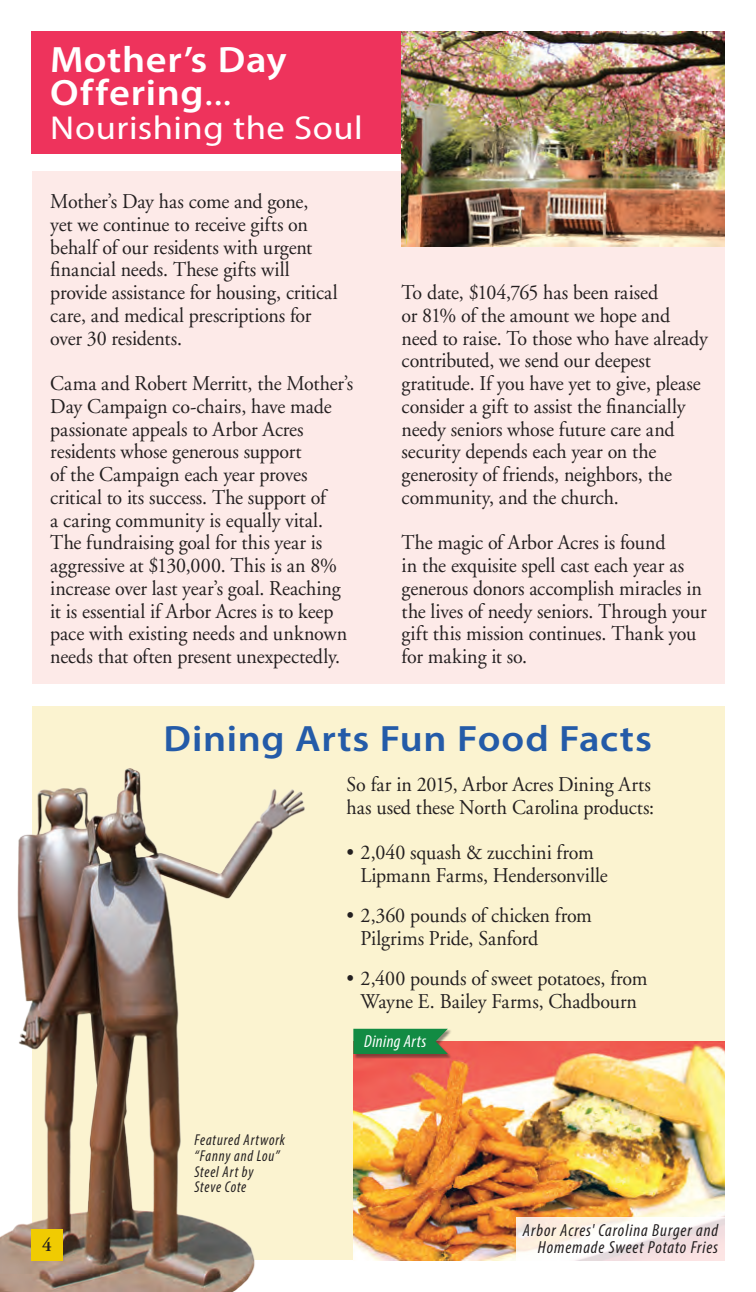
<style>
.page{position:relative;width:756px;height:1292px;background:#fff}
.page>*{position:absolute;margin:0;border:0;box-sizing:border-box;transform-origin:0 0}
.t1{font:600 36.75px/33.2px "Myriad Pro";letter-spacing:.015em;color:#fff;scale:1.1 1}
.t2{font:600 36.75px "Myriad Pro";letter-spacing:.015em;color:#245ba8;scale:1.1 1}
.t3{font:33.25px "Myriad Pro";letter-spacing:.015em;color:#fff;scale:1.1 1}
.t4{font:21px/22.8px "Adobe Garamond";letter-spacing:-.005em;color:#231f20;scale:.95 1}
.t5{font:600 19.25px "Adobe Garamond";color:#231f20}
.t6{font:italic condensed 17.5px/17.5px "Myriad Pro";letter-spacing:.05em;color:#231f20;text-align:right}
.t7{font:italic condensed 17.5px "Myriad Pro";letter-spacing:.025em;color:#fff}
.t8{font:italic condensed 15.75px/15.8px "Myriad Pro";letter-spacing:.05em;color:#231f20;scale:.95 1}
.s1{font-weight:400}
</style>
<div class="page">
<div style="left:32px;top:172px;width:693px;height:512px;background:#fdeae8"></div>
<div style="left:32px;top:32px;width:692px;height:122px;background:#ee335c"></div>
<div style="left:32px;top:706px;width:693px;height:554px;background:#fbf3d0"></div>
<img style="left:0;top:768px;width:305px;height:524px">
<div style="left:32px;top:1228px;width:31px;height:32px;background:#f0cb02"></div>
<img style="left:402px;top:32px;width:323px;height:215px">
<img style="left:353px;top:1041px;width:371px;height:219px">
<svg style="left:516px;top:1216px;width:208px;height:44px"></svg>
<div style="left:353px;top:1028px;width:99px;height:30px;background:#231f20;opacity:.5"></div>
<svg style="left:353px;top:1028px;width:95px;height:26px;background:#258d4a"></svg>
<h1 class="t1" style="left:50px;top:42px;width:216px">Mother’s Day<br>Offering<span class="s1">...</span></h1>
<h2 class="t3" style="left:50px;top:107px;width:286px">Nourishing the Soul</h2>
<p class="t4" style="left:50px;top:190px;width:304px">Mother’s Day has come and gone,<br>yet we continue to receive gifts on behalf of our residents with urgent financial needs. These gifts will provide assistance for housing, critical care, and medical prescriptions for over 30 residents.</p>
<p class="t4" style="left:50px;top:372px;width:320px">Cama and Robert Merritt, the Mother’s Day Campaign co-chairs, have made passionate appeals to Arbor Acres residents whose generous support<br>of the Campaign each year proves critical to its success. The support of<br>a caring community is equally vital.<br>The fundraising goal for this year is aggressive at $130,000. This is an 8% increase over last year’s goal. Reaching it is essential if Arbor Acres is to keep pace with existing needs and unknown needs that often present unexpectedly.</p>
<p class="t4" style="left:402px;top:282px;width:324px">To date, $104,765 has been raised<br>or 81% of the amount we hope and need to raise. To those who have already contributed, we send our deepest gratitude. If you have yet to give, please consider a gift to assist the financially needy seniors whose future care and security depends each year on the generosity of friends, neighbors, the community, and the church.</p>
<p class="t4" style="left:402px;top:532px;width:323px">The magic of Arbor Acres is found<br>in the exquisite spell cast each year as generous donors accomplish miracles in the lives of needy seniors. Through your gift this mission continues. Thank you for making it so.</p>
<h1 class="t2" style="left:164px;top:715px;width:445px">Dining Arts Fun Food Facts</h1>
<p class="t4" style="left:347px;top:773px;width:325px">So far in 2015, Arbor Acres Dining Arts has used these North Carolina products:</p>
<p class="t4" style="left:361px;top:842px;width:262px;text-indent:-14px">• 2,040 squash &amp; zucchini from<br>Lipmann Farms, Hendersonville</p>
<p class="t4" style="left:361px;top:905px;width:245px;text-indent:-14px">• 2,360 pounds of chicken from<br>Pilgrims Pride, Sanford</p>
<p class="t4" style="left:347px;top:968px;width:318px;text-align:center">• 2,400 pounds of sweet potatoes, from<br>Wayne E. Bailey Farms, Chadbourn</p>
<p class="t5" style="left:42px;top:1234px;width:11px">4</p>
<p class="t8" style="left:195px;top:1131px;width:97px">Featured Artwork “Fanny and Lou”<br>Steel Art by<br>Steve Cote</p>
<p class="t7" style="left:364px;top:1030px;width:64px">Dining Arts</p>
<p class="t6" style="left:523px;top:1220px;width:197px">Arbor Acres' Carolina Burger and<br>Homemade Sweet Potato Fries</p>
</div>
